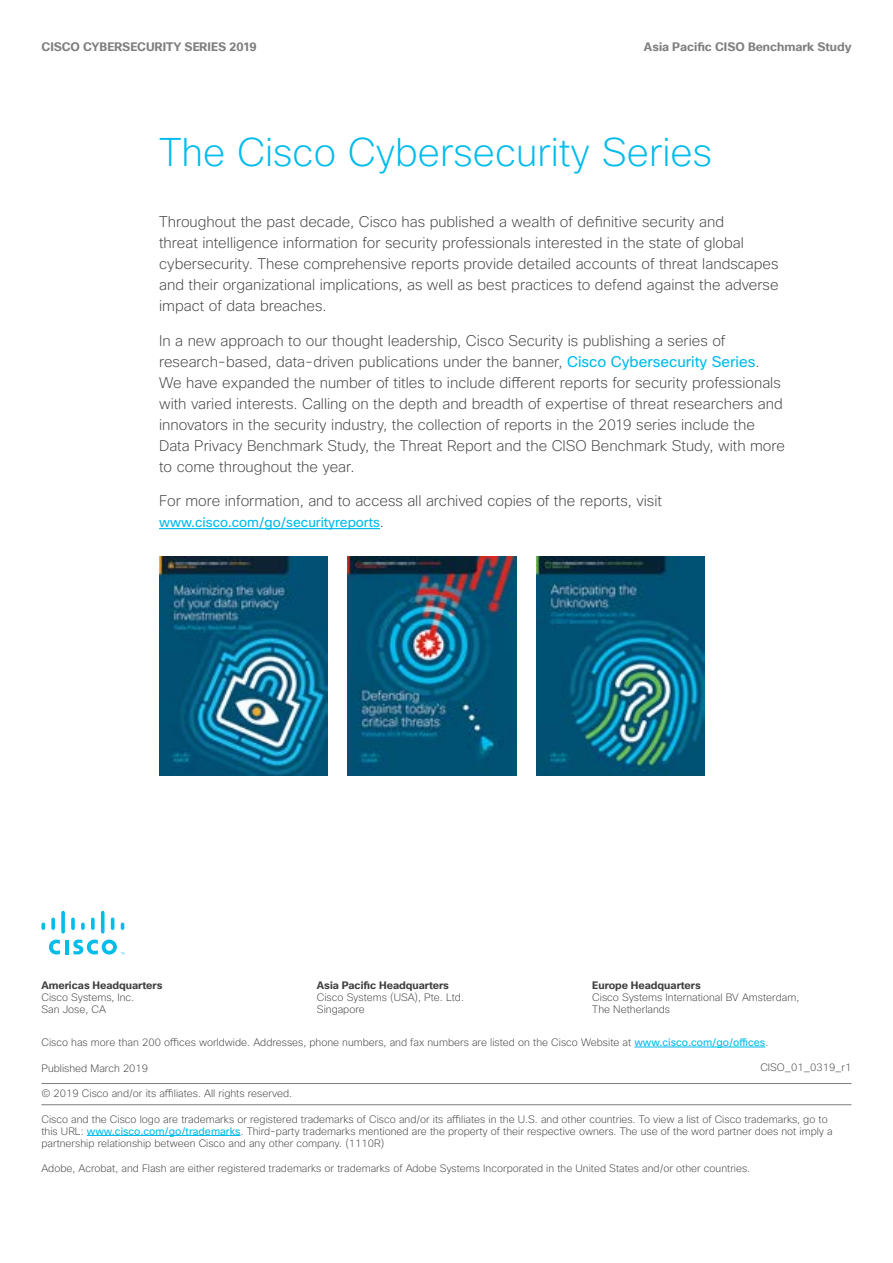
<style>
.page{position:relative;width:893px;height:1263px;background:#fff}
.page>*{position:absolute;margin:0;border:0;box-sizing:border-box;transform-origin:0 0}
.t1{font:200 39px "Cisco Sans";color:#00bceb}
.t2{font:200 15px/21px "Cisco Sans";color:#404040}
.t3{font:13.5px "Cisco Sans";color:#00bceb}
.t4{font:700 12px "Cisco Sans TT";color:#808080}
.t5{font:200 10.5px/12px "Cisco Sans";color:#404040}
.t6{font:700 10.5px "Cisco Sans";color:#404040}
.s1{font-weight:400;color:#00bceb}
.s2{font-weight:200;font-size:15px;color:#404040}
</style>
<div class="page">
<hr style="left:634px;top:1046px;width:131px;height:1px;background:#00bceb">
<hr style="left:87px;top:1135px;width:154px;height:1px;background:#00bceb">
<hr style="left:65px;top:940px;width:4px;height:14px;background:#02bcea">
<svg style="left:49px;top:939px;width:11px;height:15px"></svg>
<svg style="left:41px;top:922px;width:4px;height:8px"></svg>
<svg style="left:51px;top:917px;width:4px;height:13px"></svg>
<svg style="left:61px;top:911px;width:4px;height:22px"></svg>
<svg style="left:71px;top:917px;width:4px;height:13px"></svg>
<svg style="left:81px;top:922px;width:4px;height:8px"></svg>
<svg style="left:91px;top:917px;width:4px;height:13px"></svg>
<svg style="left:101px;top:911px;width:4px;height:22px"></svg>
<svg style="left:111px;top:917px;width:3px;height:13px"></svg>
<svg style="left:121px;top:922px;width:3px;height:8px"></svg>
<svg style="left:73px;top:939px;width:51px;height:15px"></svg>
<hr style="left:41px;top:1083px;width:810px;height:1px;background:#7d7d7d">
<hr style="left:41px;top:1104px;width:810px;height:1px;background:#7d7d7d">
<hr style="left:159px;top:528px;width:221px;height:1px;background:#00bceb">
<img style="left:159px;top:557px;width:169px;height:218px">
<img style="left:348px;top:557px;width:168px;height:218px">
<img style="left:536px;top:557px;width:169px;height:218px">
<p class="t4" style="left:41px;top:38px;width:217px">CISCO CYBERSECURITY SERIES 2019</p>
<p class="t4" style="left:644px;top:38px;width:209px">Asia Pacific CISO Benchmark Study</p>
<h1 class="t1" style="left:159px;top:127px;width:555px">The Cisco Cybersecurity Series</h1>
<p class="t2" style="left:159px;top:211px;width:621px">Throughout the past decade, Cisco has published a wealth of definitive security and<br>threat intelligence information for security professionals interested in the state of global cybersecurity. These comprehensive reports provide detailed accounts of threat landscapes and their organizational implications, as well as best practices to defend against the adverse impact of data breaches.</p>
<p class="t2" style="left:159px;top:330px;width:627px">In a new approach to our thought leadership, Cisco Security is publishing a series of research-based, data-driven publications under the banner, <span class="s1">Cisco Cybersecurity Series</span>.<br>We have expanded the number of titles to include different reports for security professionals with varied interests. Calling on the depth and breadth of expertise of threat researchers and innovators in the security industry, the collection of reports in the 2019 series include the Data Privacy Benchmark Study, the Threat Report and the CISO Benchmark Study, with more to come throughout the year.</p>
<p class="t2" style="left:159px;top:490px;width:504px">For more information, and to access all archived copies of the reports, visit</p>
<p class="t3" style="left:159px;top:514px;width:227px">www.cisco.com/go/securityreports<span class="s2">.</span></p>
<p class="t6" style="left:41px;top:979px;width:123px">Americas Headquarters</p>
<p class="t5" style="left:41px;top:991px;width:94px">Cisco Systems, Inc.<br>San Jose, CA</p>
<p class="t6" style="left:317px;top:979px;width:134px">Asia Pacific Headquarters</p>
<p class="t5" style="left:317px;top:991px;width:149px">Cisco Systems (USA), Pte. Ltd.<br>Singapore</p>
<p class="t6" style="left:592px;top:979px;width:110px">Europe Headquarters</p>
<p class="t5" style="left:592px;top:991px;width:208px">Cisco Systems International BV Amsterdam,<br>The Netherlands</p>
<p class="t5" style="left:41px;top:1036px;width:728px">Cisco has more than 200 offices worldwide. Addresses, phone numbers, and fax numbers are listed on the Cisco Website at <span class="s1">www.cisco.com/go/offices</span>.</p>
<p class="t5" style="left:41px;top:1062px;width:108px">Published March 2019</p>
<p class="t5" style="left:41px;top:1087px;width:252px">© 2019 Cisco and/or its affiliates. All rights reserved.</p>
<p class="t5" style="left:41px;top:1113px;width:793px">Cisco and the Cisco logo are trademarks or registered trademarks of Cisco and/or its affiliates in the U.S. and other countries. To view a list of Cisco trademarks, go to this URL: <span class="s1">www.cisco.com/go/trademarks</span>. Third-party trademarks mentioned are the property of their respective owners. The use of the word partner does not imply a partnership relationship between Cisco and any other company. (1110R)</p>
<p class="t5" style="left:41px;top:1162px;width:710px">Adobe, Acrobat, and Flash are either registered trademarks or trademarks of Adobe Systems Incorporated in the United States and/or other countries.</p>
<p class="t5" style="left:760px;top:1061px;width:93px">CISO_01_0319_r1</p>
</div>
